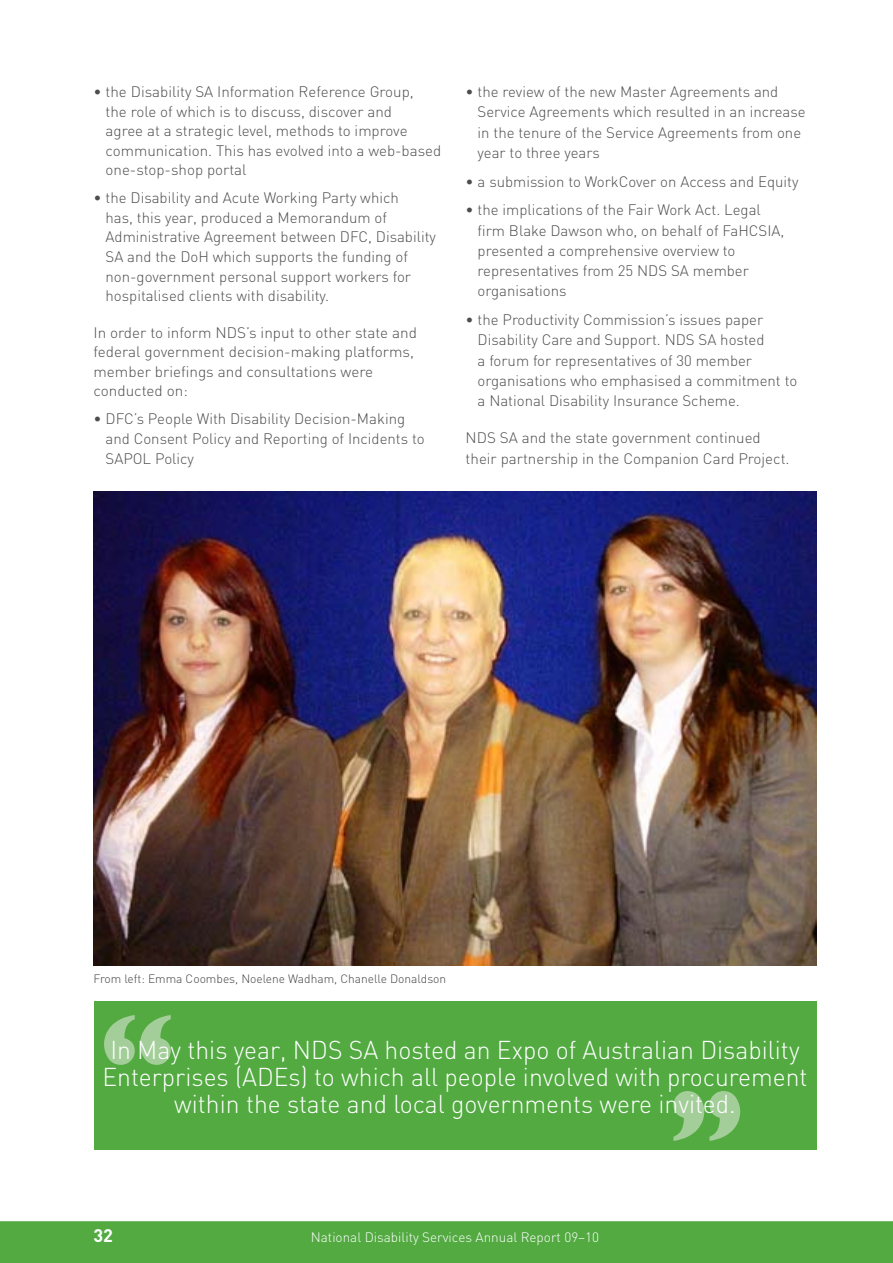
<style>
.page{position:relative;width:893px;height:1263px;background:#fff}
.page>*{position:absolute;margin:0;border:0;box-sizing:border-box;transform-origin:0 0}
.Body_text{font:300 25.5px/27px "DIN";color:#fff;text-align:center}
.t1{font:700 18px "DIN";color:#fff}
.Bullet{font:300 15px/19.5px "DIN";color:#4d4d4f}
.Body_text-2{font:300 15px/19.5px "DIN";color:#4d4d4f}
.Body_text-3{font:300 13.5px "DIN";color:#fff}
.t2{font:300 12px "DIN";color:#414142}
</style>
<div class="page">
<div style="left:0;top:1220px;width:893px;height:43px;background:#52aa41"></div>
<hr style="left:0;top:1220px;width:893px;height:1px;background:#fff">
<div style="left:94px;top:1001px;width:722px;height:149px;background:#52aa41"></div>
<svg style="left:104px;top:1015px;width:67px;height:50px"></svg>
<svg style="left:673px;top:1091px;width:67px;height:50px"></svg>
<img style="left:94px;top:492px;width:722px;height:474px">
<p class="Bullet" style="left:106px;top:82px;width:337px;text-indent:-12px">• the Disability SA Information Reference Group,<br>the role of which is to discuss, discover and<br>agree at a strategic level, methods to improve communication. This has evolved into a web-based one-stop-shop portal</p>
<p class="Body_text-2" style="left:106px;top:188px;width:332px;text-indent:-12px">• the Disability and Acute Working Party which<br>has, this year, produced a Memorandum of Administrative Agreement between DFC, Disability SA and the DoH which supports the funding of non-government personal support workers for hospitalised clients with disability.</p>
<p class="Bullet" style="left:94px;top:322px;width:325px">In order to inform NDS’s input to other state and federal government decision-making platforms, member briefings and consultations were conducted on:</p>
<p class="Bullet" style="left:106px;top:409px;width:321px;text-indent:-12px">• DFC’s People With Disability Decision-Making and Consent Policy and Reporting of Incidents to<br>SAPOL Policy</p>
<p class="Bullet" style="left:478px;top:81px;width:330px;line-height:20.2px;text-indent:-12px">• the review of the new Master Agreements and Service Agreements which resulted in an increase in the tenure of the Service Agreements from one year to three years</p>
<p class="Bullet" style="left:466px;top:171px;width:334px">• a submission to WorkCover on Access and Equity</p>
<p class="Bullet" style="left:478px;top:200px;width:308px;line-height:20.2px;text-indent:-12px">• the implications of the Fair Work Act. Legal firm Blake Dawson who, on behalf of FaHCSIA, presented a comprehensive overview to representatives from 25 NDS SA member organisations</p>
<p class="Body_text-2" style="left:478px;top:309px;width:321px;line-height:20.2px;text-indent:-12px">• the Productivity Commission’s issues paper Disability Care and Support. NDS SA hosted<br>a forum for representatives of 30 member organisations who emphasised a commitment to a National Disability Insurance Scheme.</p>
<p class="Body_text-2" style="left:466px;top:428px;width:325px;line-height:20.2px">NDS SA and the state government continued their partnership in the Companion Card Project.</p>
<p class="t2" style="left:94px;top:971px;width:354px">From left: Emma Coombes, Noelene Wadham, Chanelle Donaldson</p>
<p class="Body_text" style="left:102px;top:1036px;width:707px">In May this year, NDS SA hosted an Expo of Australian Disability<br>Enterprises (ADEs) to which all people involved with procurement within the state and local governments were invited.</p>
<p class="t1" style="left:94px;top:1223px;width:21px">32</p>
<p class="Body_text-3" style="left:311px;top:1228px;width:290px">National Disability Services Annual Report 09–10</p>
</div>
